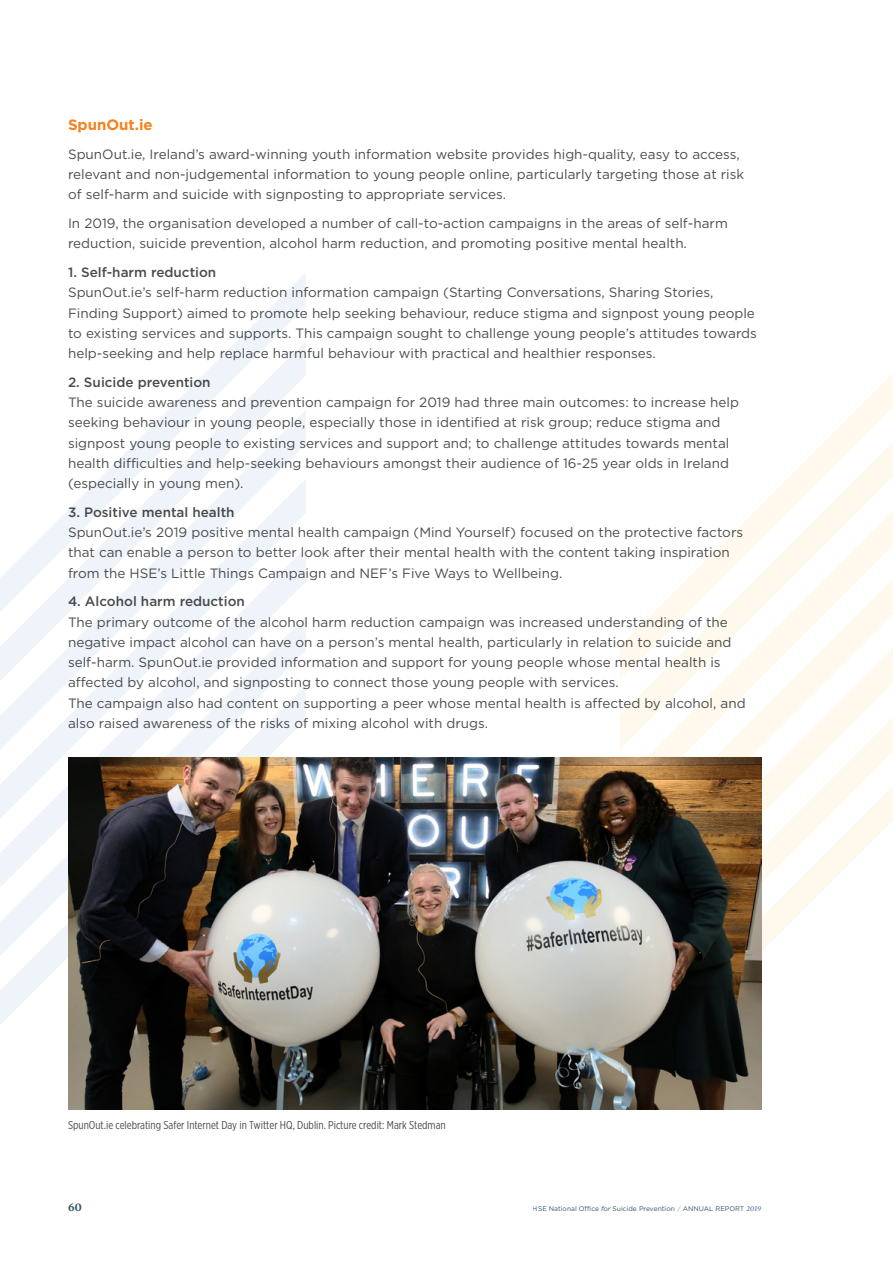
<style>
.page{position:relative;width:893px;height:1263px;background:#fff}
.page>*{position:absolute;margin:0;border:0;box-sizing:border-box;transform-origin:0 0}
.t1{font:700 15px "Gotham";color:#f58220}
.t2{font:13.5px/20.2px "Gotham";color:#4b4c4d}
.t3{font:500 13.5px "Gotham";color:#4b4c4d}
.t4{font:600 12px "Mercury Text G2";color:#315564}
.t5{font:11.55px "Gotham X Narrow";color:#4b4c4d}
.t6{font:6.75px "Gotham";color:#315564}
.s1{font-style:italic}
.s2{font-weight:300;color:#6e77ae}
.s3{font-family:"Mercury Display Semi";font-style:italic;font-size:7.65px;color:#6e77ae}
</style>
<div class="page">
<svg style="left:238px;top:273px;width:68px;height:68px"></svg>
<svg style="left:169px;top:341px;width:137px;height:69px"></svg>
<svg style="left:100px;top:410px;width:206px;height:69px"></svg>
<svg style="left:32px;top:479px;width:274px;height:68px"></svg>
<svg style="left:0;top:547px;width:306px;height:69px"></svg>
<svg style="left:0;top:616px;width:306px;height:69px"></svg>
<svg style="left:0;top:685px;width:306px;height:340px"></svg>
<svg style="left:857px;top:374px;width:36px;height:36px"></svg>
<svg style="left:788px;top:410px;width:105px;height:69px"></svg>
<svg style="left:720px;top:479px;width:173px;height:68px"></svg>
<svg style="left:651px;top:547px;width:242px;height:69px"></svg>
<svg style="left:620px;top:616px;width:273px;height:69px;fill:#fefaf0"></svg>
<svg style="left:620px;top:685px;width:273px;height:408px"></svg>
<img style="left:68px;top:758px;width:693px;height:352px">
<p class="t1" style="left:68px;top:116px;width:86px">SpunOut.ie</p>
<p class="t2" style="left:68px;top:144px;width:678px">SpunOut.ie, Ireland’s award-winning youth information website provides high-quality, easy to access, relevant and non-judgemental information to young people online, particularly targeting those at risk of self-harm and suicide with signposting to appropriate services.</p>
<p class="t2" style="left:68px;top:213px;width:661px">In 2019, the organisation developed a number of call-to-action campaigns in the areas of self-harm reduction, suicide prevention, alcohol harm reduction, and promoting positive mental health.</p>
<p class="t3" style="left:68px;top:265px;width:150px">1. Self-harm reduction</p>
<p class="t2" style="left:68px;top:282px;width:690px">SpunOut.ie’s self-harm reduction information campaign (Starting Conversations, Sharing Stories, Finding Support) aimed to promote help seeking behaviour, reduce stigma and signpost young people to existing services and supports. This campaign sought to challenge young people’s attitudes towards help-seeking and help replace harmful behaviour with practical and healthier responses.</p>
<p class="t3" style="left:68px;top:374px;width:144px">2. Suicide prevention</p>
<p class="t2" style="left:68px;top:392px;width:672px">The suicide awareness and prevention campaign for 2019 had three main outcomes: to increase help seeking behaviour in young people, especially those in identified at risk group; reduce stigma and signpost young people to existing services and support and; to challenge attitudes towards mental health difficulties and help-seeking behaviours amongst their audience of 16-25 year olds in Ireland (especially in young men).</p>
<p class="t3" style="left:68px;top:504px;width:168px">3. Positive mental health</p>
<p class="t2" style="left:68px;top:522px;width:677px">SpunOut.ie’s 2019 positive mental health campaign (Mind Yourself) focused on the protective factors that can enable a person to better look after their mental health with the content taking inspiration from the HSE’s Little Things Campaign and NEF’s Five Ways to Wellbeing.</p>
<p class="t3" style="left:68px;top:594px;width:178px">4. Alcohol harm reduction</p>
<p class="t2" style="left:68px;top:611px;width:679px">The primary outcome of the alcohol harm reduction campaign was increased understanding of the negative impact alcohol can have on a person’s mental health, particularly in relation to suicide and self-harm. SpunOut.ie provided information and support for young people whose mental health is affected by alcohol, and signposting to connect those young people with services.<br>The campaign also had content on supporting a peer whose mental health is affected by alcohol, and also raised awareness of the risks of mixing alcohol with drugs.</p>
<p class="t5" style="left:68px;top:1118px;width:379px">SpunOut.ie celebrating Safer Internet Day in Twitter HQ, Dublin. Picture credit: Mark Stedman</p>
<p class="t4" style="left:68px;top:1200px;width:15px">60</p>
<p class="t6" style="left:533px;top:1205px;width:230px">HSE National Office <span class="s1">for</span> Suicide Prevention <span class="s2">/</span> ANNUAL REPORT <span class="s3">2019</span></p>
</div>
